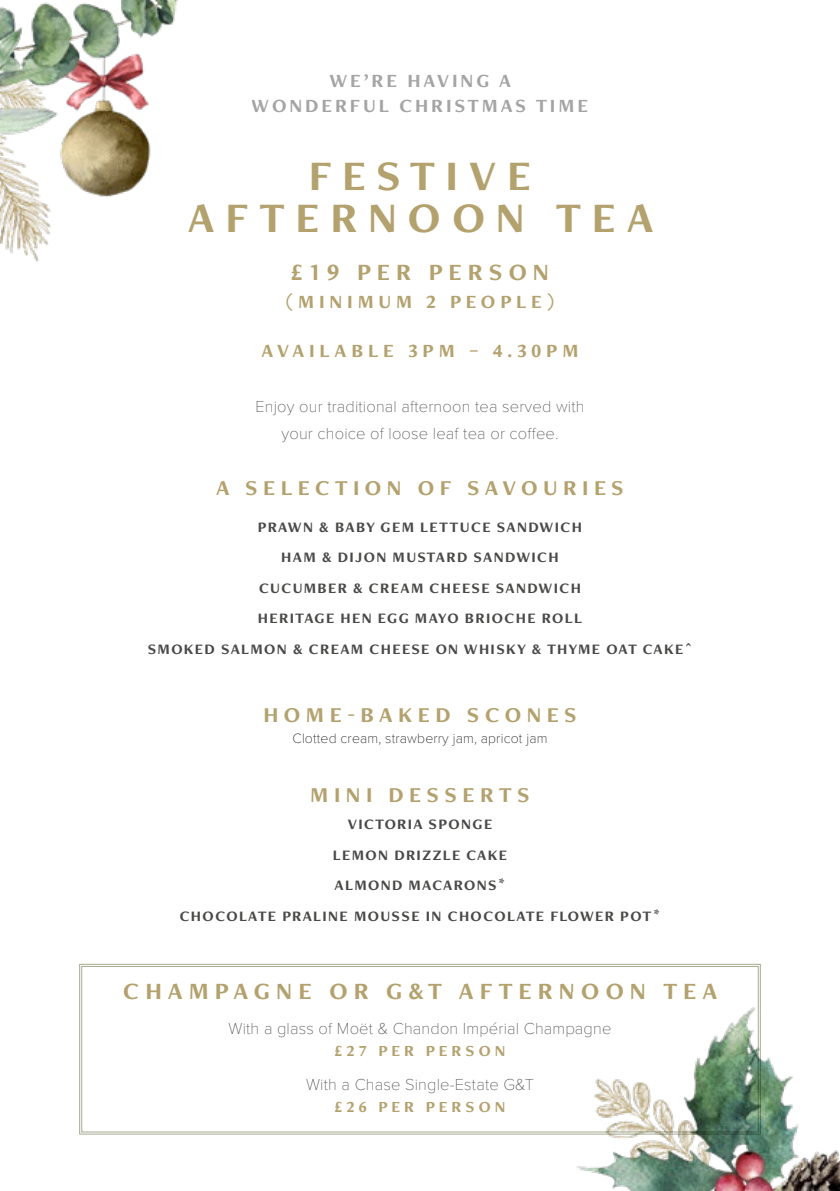
<style>
.page{position:relative;width:840px;height:1191px;background:#fff}
.page>*{position:absolute;margin:0;border:0;box-sizing:border-box;transform-origin:0 0}
.t1{font:700 43.6px/42.6px "Freight Neo Pro";letter-spacing:.25em;color:#b3a16e;text-align:center}
.t2{font:700 24.2px "Freight Neo Pro";letter-spacing:.25em;color:#b3a16e}
.t3{font:700 22px "Freight Neo Pro";letter-spacing:.25em;color:#b3a16e}
.t4{font:700 19.4px "Freight Neo Pro";letter-spacing:.25em;color:#b3a16e}
.t5{font:700 19.4px/24.8px "Freight Neo Pro";letter-spacing:.15em;color:#494948;text-align:center}
.t6{font:100 16.4px/26.4px "Proxima Nova T";letter-spacing:.01em;color:#494948;text-align:center}
.t7{font:700 16px "Freight Neo Pro";letter-spacing:.25em;color:#b3a16e}
.t8{font:700 15px/30.4px "Freight Neo Pro";letter-spacing:.09em;color:#494948;text-align:center}
.t9{font:100 14px "Proxima Nova T";letter-spacing:.01em;color:#000}
</style>
<div class="page">
<svg style="left:79px;top:964px;width:681px;height:170px"></svg>
<div style="left:81px;top:966px;width:677px;height:166px;border:1px solid #a5ab91"></div>
<img style="left:0;top:0;width:178px;height:262px">
<img style="left:569px;top:992px;width:270px;height:199px">
<p class="t5" style="left:252px;top:68px;width:337px">WE’RE HAVING A<br>WONDERFUL CHRISTMAS TIME</p>
<h1 class="t1" style="left:188px;top:153px;width:467px">FESTIVE<br>AFTERNOON TEA</h1>
<h2 class="t2" style="left:291px;top:256px;width:259px">£19 PER PERSON</h2>
<p class="t4" style="left:284px;top:288px;width:273px">(MINIMUM 2 PEOPLE)</p>
<p class="t4" style="left:261px;top:337px;width:318px">AVAILABLE 3PM – 4.30PM</p>
<p class="t6" style="left:255px;top:392px;width:330px">Enjoy our traditional afternoon tea served with your choice of loose leaf tea or coffee.</p>
<h3 class="t3" style="left:216px;top:473px;width:409px">A SELECTION OF SAVOURIES</h3>
<p class="t8" style="left:148px;top:511px;width:546px">PRAWN &amp; BABY GEM LETTUCE SANDWICH<br>HAM &amp; DIJON MUSTARD SANDWICH<br>CUCUMBER &amp; CREAM CHEESE SANDWICH<br>HERITAGE HEN EGG MAYO BRIOCHE ROLL<br>SMOKED SALMON &amp; CREAM CHEESE ON WHISKY &amp; THYME OAT CAKE^</p>
<h3 class="t3" style="left:263px;top:699px;width:314px">HOME-BAKED SCONES</h3>
<p class="t9" style="left:292px;top:728px;width:256px">Clotted cream, strawberry jam, apricot jam</p>
<h3 class="t3" style="left:310px;top:779px;width:221px">MINI DESSERTS</h3>
<p class="t8" style="left:180px;top:808px;width:481px">VICTORIA SPONGE<br>LEMON DRIZZLE CAKE<br>ALMOND MACARONS*<br>CHOCOLATE PRALINE MOUSSE IN CHOCOLATE FLOWER POT*</p>
<h2 class="t2" style="left:123px;top:974px;width:595px">CHAMPAGNE OR G&amp;T AFTERNOON TEA</h2>
<p class="t6" style="left:228px;top:1014px;width:384px">With a glass of Moët &amp; Chandon Impérial Champagne</p>
<p class="t7" style="left:334px;top:1039px;width:172px">£27 PER PERSON</p>
<p class="t6" style="left:306px;top:1070px;width:229px">With a Chase Single-Estate G&amp;T</p>
<p class="t7" style="left:334px;top:1095px;width:172px">£26 PER PERSON</p>
</div>
